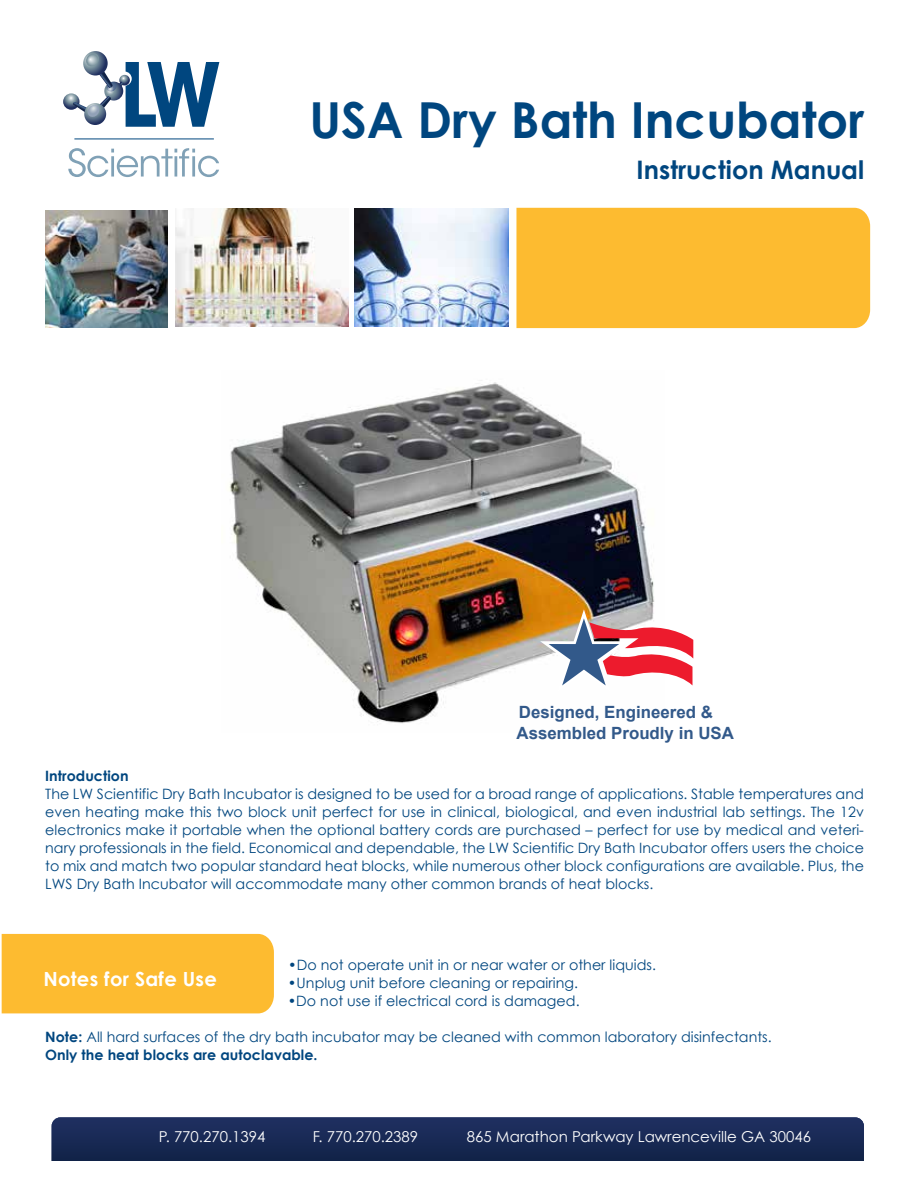
<style>
.page{position:relative;width:918px;height:1188px;background:#fff}
.page>*{position:absolute;margin:0;border:0;box-sizing:border-box;transform-origin:0 0}
.t1{font:700 49.65px "Century Gothic";color:#00467f}
.t2{font:700 25.5px "Century Gothic";color:#00467f}
.t3{font:700 19.5px "Century Gothic";letter-spacing:.015em;color:#fff}
.t4{font:700 16.8px/20.9px "Arial";color:#32598a}
.t5{font:15px "Century Gothic";color:#fff}
.t6{font:14.25px/18px "Century Gothic";letter-spacing:.005em;color:#00467f;text-align:justify}
.t7{font:700 14.25px "Century Gothic";letter-spacing:.005em;color:#00467f}
.s1{font-weight:700}
</style>
<div class="page">
<svg style="left:52px;top:1117px;width:812px;height:44px;background:#192a55"></svg>
<div style="left:516px;top:208px;width:354px;height:120px;background:#fdbb30"></div>
<img style="left:176px;top:208px;width:173px;height:119px">
<img style="left:45px;top:210px;width:123px;height:117px">
<img style="left:355px;top:208px;width:154px;height:119px">
<div style="left:635px;top:72px;width:14px;height:13px;border:8px solid #fff;border-radius:50%"></div>
<div style="left:2px;top:934px;width:272px;height:79px;background:#fdbb30"></div>
<img style="left:229px;top:380px;width:426px;height:344px">
<svg style="left:68px;top:148px;width:151px;height:29px"></svg>
<hr style="left:74px;top:138px;width:140px;height:1px;background:#00467f">
<svg style="left:63px;top:51px;width:156px;height:76px"></svg>
<svg style="left:540px;top:609px;width:153px;height:84px"></svg>
<h1 class="t1" style="left:309px;top:82px;width:556px">USA Dry Bath Incubator</h1>
<h2 class="t2" style="left:637px;top:150px;width:229px">Instruction Manual</h2>
<p class="t4" style="left:517px;top:702px;width:219px">Designed, Engineered &amp;<br>Assembled Proudly in USA</p>
<p class="t7" style="left:45px;top:765px;width:85px">Introduction</p>
<p class="t6" style="left:45px;top:785px;width:820px">The LW Scientific Dry Bath Incubator is designed to be used for a broad range of applications. Stable temperatures and even heating make this two block unit perfect for use in clinical, biological, and even industrial lab settings. The 12v electronics make it portable when the optional battery cords are purchased – perfect for use by medical and veteri&shy;nary professionals in the field. Economical and dependable, the LW Scientific Dry Bath Incubator offers users the choice to mix and match two popular standard heat blocks, while numerous other block configurations are available. Plus, the LWS Dry Bath Incubator will accommodate many other common brands of heat blocks.</p>
<p class="t6" style="left:288px;top:955px;width:369px"><span class="s1">•</span>Do not operate unit in or near water or other liquids.</p>
<p class="t6" style="left:288px;top:973px;width:292px">•Unplug unit before cleaning or repairing.</p>
<p class="t6" style="left:288px;top:991px;width:294px"><span class="s1">•</span>Do not use if electrical cord is damaged.</p>
<p class="t6" style="left:45px;top:1027px;width:728px"><span class="s1">Note:</span> All hard surfaces of the dry bath incubator may be cleaned with common laboratory disinfectants.<br><span class="s1">Only the heat blocks are autoclavable.</span></p>
<h3 class="t3" style="left:43px;top:964px;width:175px">Notes for Safe Use</h3>
<p class="t5" style="left:159px;top:1126px;width:108px">P . 770.270.1394</p>
<p class="t5" style="left:313px;top:1126px;width:107px">F . 770.270.2389</p>
<p class="t5" style="left:467px;top:1126px;width:346px">865 Marathon Parkway Lawrenceville GA 30046</p>
</div>
